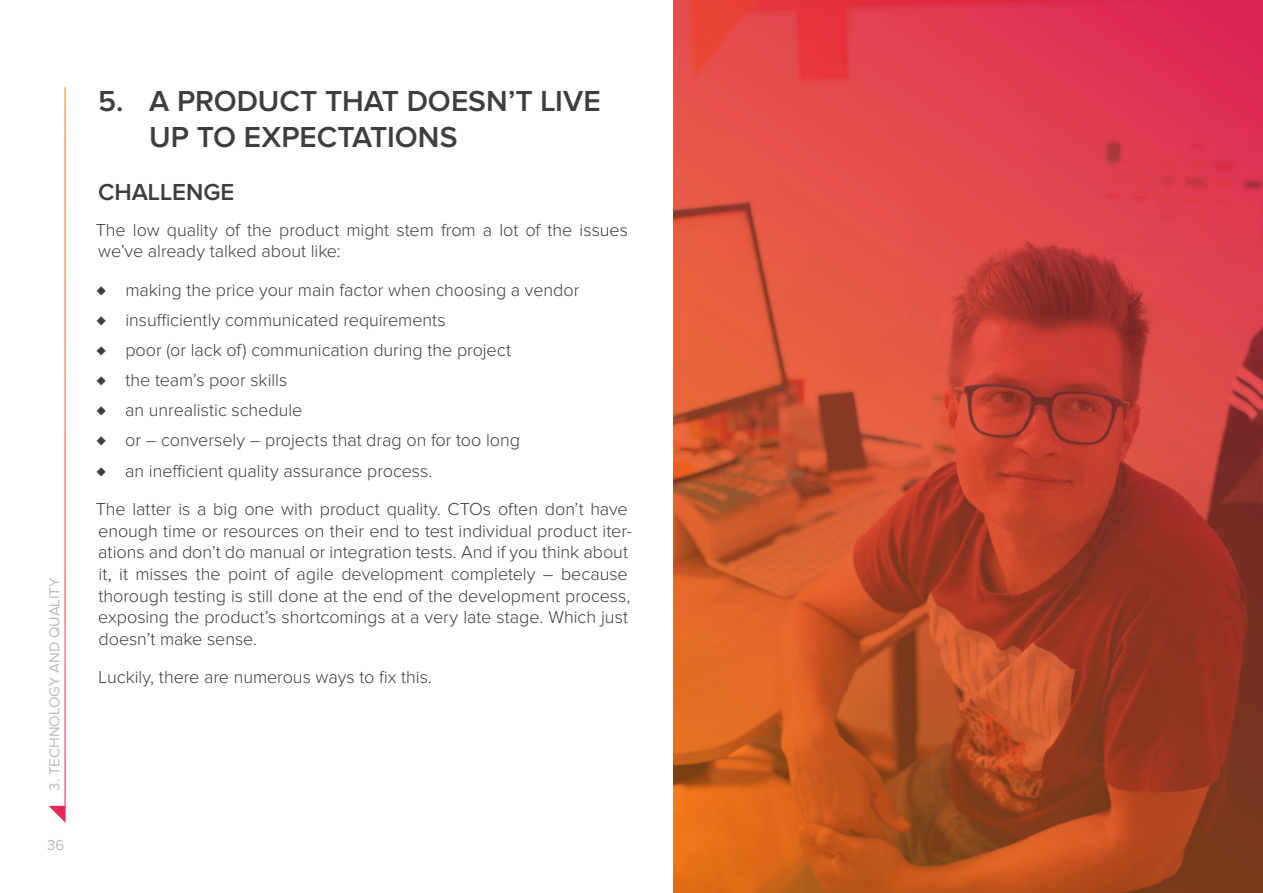
<style>
.page{position:relative;width:1263px;height:893px;background:#fff}
.page>*{position:absolute;margin:0;border:0;box-sizing:border-box;transform-origin:0 0}
.t1{font:600 30px/36px "Proxima Nova";color:#3e3e3f}
.title_small{font:600 24px "Proxima Nova";color:#3e3e3f}
.text_medium{font:300 18px/21.6px "Proxima Nova";letter-spacing:-.005em;color:#3e3e3f}
.t2{font:15px "Proxima Nova";color:#bcbdc0}
</style>
<div class="page">
<svg style="left:49px;top:806px;width:17px;height:17px"></svg>
<img style="left:673px;top:0;width:590px;height:893px">
<p class="t2" style="left:48px;top:791px;width:215px;rotate:-90deg">3. TECHNOLOGY AND QUALITY</p>
<p class="t2" style="left:47px;top:838px;width:19px">36</p>
<p class="t1" style="left:149px;top:84px;width:453px">A PRODUCT THAT DOESN’T LIVE<br>UP TO EXPECTATIONS</p>
<p class="title_small" style="left:98px;top:181px;width:138px">CHALLENGE</p>
<p class="t1" style="left:98px;top:84px;width:27px">5.</p>
<p class="text_medium" style="left:96px;top:220px;width:534px">The low quality of the product might stem from a lot of the issues we’ve already talked about like:</p>
<p class="text_medium" style="left:97px;top:280px;width:484px">♦ making the price your main factor when choosing a vendor</p>
<p class="text_medium" style="left:97px;top:310px;width:350px">♦ insufficiently communicated requirements</p>
<p class="text_medium" style="left:97px;top:340px;width:416px">♦ poor (or lack of) communication during the project</p>
<p class="text_medium" style="left:97px;top:370px;width:192px">♦ the team’s poor skills</p>
<p class="text_medium" style="left:97px;top:400px;width:207px">♦ an unrealistic schedule</p>
<p class="text_medium" style="left:97px;top:430px;width:425px">♦ or – conversely – projects that drag on for too long</p>
<p class="text_medium" style="left:97px;top:460px;width:337px">♦ an inefficient quality assurance process.</p>
<p class="text_medium" style="left:96px;top:499px;width:538px">The latter is a big one with product quality. CTOs often don’t have enough time or resources on their end to test individual product iter&shy;ations and don’t do manual or integration tests. And if you think about it, it misses the point of agile development completely – because thorough testing is still done at the end of the development process, exposing the product’s shortcomings at a very late stage. Which just doesn’t make sense.</p>
<p class="text_medium" style="left:99px;top:667px;width:335px">Luckily, there are numerous ways to fix this.</p>
</div>
